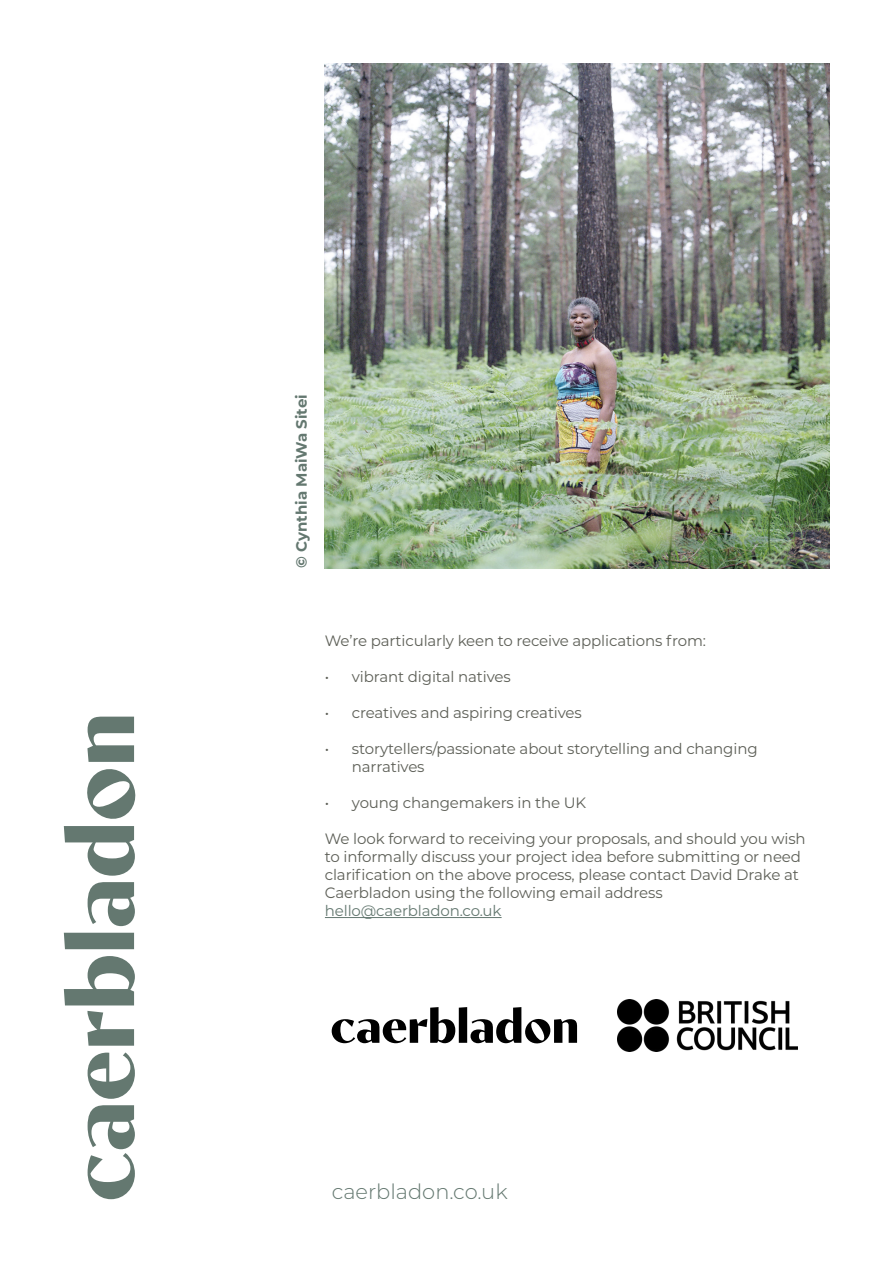
<style>
.page{position:relative;width:893px;height:1263px;background:#fff}
.page>*{position:absolute;margin:0;border:0;box-sizing:border-box;transform-origin:0 0}
.t1{font:300 21px "Montserrat";color:#647870}
.t2{font:15px/18px "Montserrat";letter-spacing:-.01em;color:#5d5f57}
.t3{font:15px "Montserrat";letter-spacing:-.01em;color:#647870}
.t4{font:700 15px "Montserrat";color:#647870}
</style>
<div class="page">
<img style="left:325px;top:64px;width:504px;height:504px">
<hr style="left:325px;top:917px;width:177px;height:1px;background:#647870">
<img style="left:618px;top:999px;width:180px;height:52px">
<svg style="left:88px;top:1105px;width:47px;height:94px"></svg>
<svg style="left:88px;top:1052px;width:47px;height:47px"></svg>
<svg style="left:87px;top:1011px;width:47px;height:35px"></svg>
<svg style="left:64px;top:956px;width:71px;height:49px"></svg>
<svg style="left:64px;top:933px;width:70px;height:16px"></svg>
<svg style="left:88px;top:882px;width:47px;height:44px"></svg>
<svg style="left:64px;top:717px;width:72px;height:159px"></svg>
<svg style="left:332px;top:1007px;width:245px;height:37px"></svg>
<p class="t4" style="left:291px;top:568px;width:175px;rotate:-90deg">© Cynthia MaiWa Sitei</p>
<p class="t2" style="left:325px;top:631px;width:383px">We’re particularly keen to receive applications from:</p>
<p class="t2" style="left:325px;top:667px;width:187px">• vibrant digital natives</p>
<p class="t2" style="left:325px;top:703px;width:258px">• creatives and aspiring creatives</p>
<p class="t2" style="left:352px;top:739px;width:407px;text-indent:-27px">• storytellers/passionate about storytelling and changing narratives</p>
<p class="t2" style="left:325px;top:793px;width:263px">• young changemakers in the UK</p>
<p class="t2" style="left:325px;top:829px;width:482px">We look forward to receiving your proposals, and should you wish to informally discuss your project idea before submitting or need clarification on the above process, please contact David Drake at Caerbladon using the following email address</p>
<p class="t3" style="left:325px;top:900px;width:178px">hello@caerbladon.co.uk</p>
<h1 class="t1" style="left:332px;top:1177px;width:177px">caerbladon.co.uk</h1>
</div>
